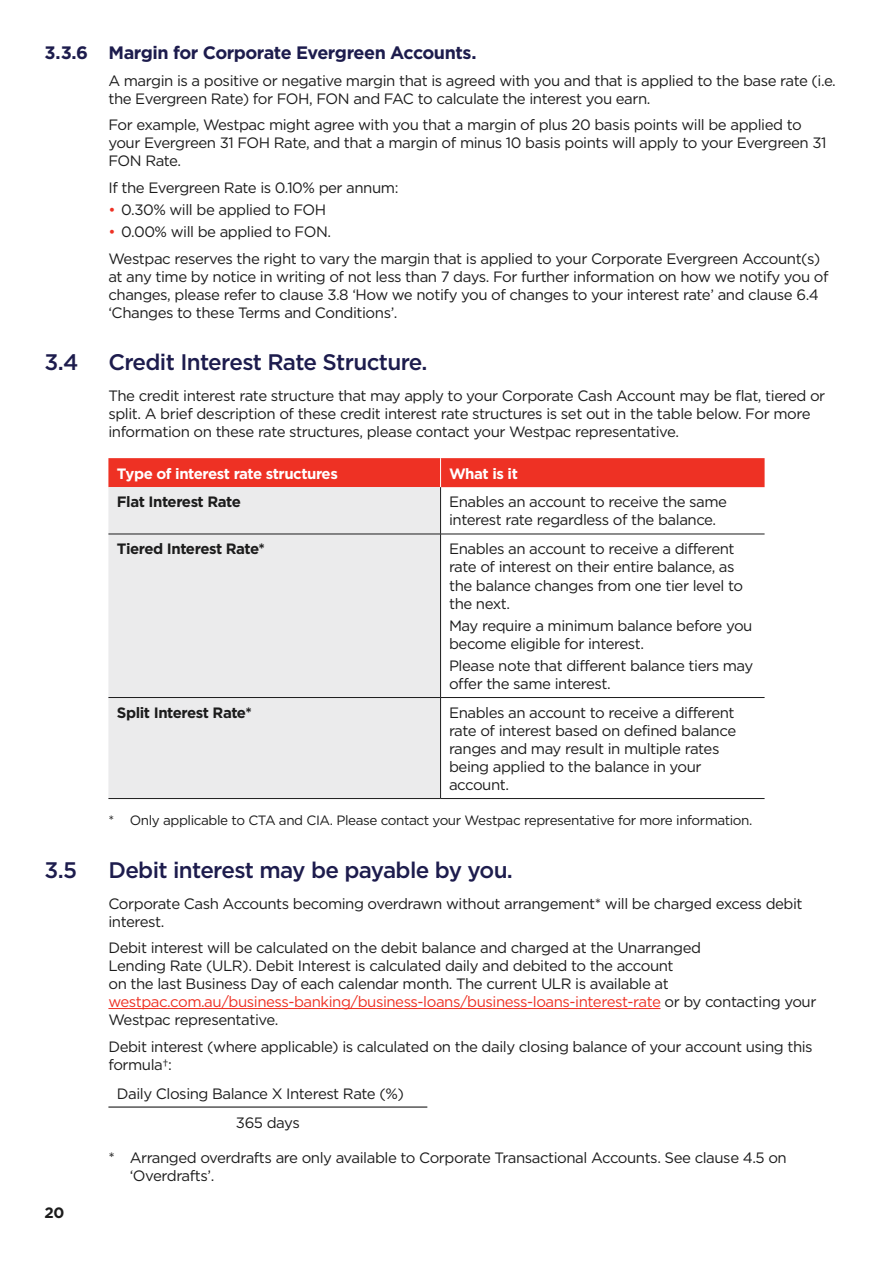
<style>
.page{position:relative;width:893px;height:1263px;background:#fff}
.page>*{position:absolute;margin:0;border:0;box-sizing:border-box;transform-origin:0 0}
.TH2_Numbered{font:500 22.5px "Gotham";letter-spacing:-.03em;color:#1d1c4d}
.TH3_Numbered{font:700 18px "Gotham";letter-spacing:-.03em;color:#1d1c4d}
.Body_Indent1{font:15px/18px "Gotham";letter-spacing:-.03em;color:#1c1c1c}
.Table_Body{font:15px/18px "Gotham";letter-spacing:-.03em;color:#1c1c1c}
.Table_Bold{font:700 15px "Gotham";letter-spacing:-.03em;color:#1c1c1c}
.Body{font:15px "Gotham";letter-spacing:-.03em;color:#1c1c1c}
.Table_Head_White{font:700 15px "Gotham";letter-spacing:-.03em;color:#fff}
.Body_indent1_Before_Bullets{font:15px "Gotham";letter-spacing:-.03em;color:#1c1c1c}
.Asterisk{font:13.5px "Gotham";letter-spacing:-.03em;color:#1c1c1c}
.s1{color:#ee3124}
</style>
<div class="page">
<hr style="left:108px;top:1008px;width:552px;height:1px;background:#ee3124">
<div style="left:108px;top:487px;width:332px;height:311px;background:#ebebec"></div>
<hr style="left:108px;top:534px;width:333px;height:1px;background:#1c1c1c">
<hr style="left:441px;top:534px;width:324px;height:1px;background:#1c1c1c">
<hr style="left:108px;top:697px;width:333px;height:1px;background:#1c1c1c">
<hr style="left:441px;top:697px;width:324px;height:1px;background:#1c1c1c">
<div style="left:108px;top:458px;width:657px;height:29px;background:#ee3124"></div>
<hr style="left:108px;top:798px;width:333px;height:1px;background:#1c1c1c">
<hr style="left:440px;top:487px;width:1px;height:47px;background:#1c1c1c">
<hr style="left:440px;top:534px;width:1px;height:163px;background:#1c1c1c">
<hr style="left:440px;top:698px;width:1px;height:100px;background:#1c1c1c">
<hr style="left:441px;top:798px;width:324px;height:1px;background:#1c1c1c">
<hr style="left:108px;top:1107px;width:319px;height:1px;background:#000">
<h4 class="TH3_Numbered" style="left:45px;top:41px;width:433px">3.3.6 Margin for Corporate Evergreen Accounts.</h4>
<p class="Body_Indent1" style="left:108px;top:71px;width:729px">A margin is a positive or negative margin that is agreed with you and that is applied to the base rate (i.e. the Evergreen Rate) for FOH, FON and FAC to calculate the interest you earn.</p>
<p class="Body_Indent1" style="left:108px;top:115px;width:720px">For example, Westpac might agree with you that a margin of plus 20 basis points will be applied to your Evergreen 31 FOH Rate, and that a margin of minus 10 basis points will apply to your Evergreen 31<br>FON Rate.</p>
<p class="Body_indent1_Before_Bullets" style="left:108px;top:178px;width:292px">If the Evergreen Rate is 0.10% per annum:</p>
<p class="Body_Indent1" style="left:108px;top:200px;width:219px"><span class="s1">•</span> 0.30% will be applied to FOH</p>
<p class="Body_Indent1" style="left:108px;top:222px;width:224px"><span class="s1">•</span> 0.00% will be applied to FON.</p>
<p class="Body_Indent1" style="left:108px;top:249px;width:722px">Westpac reserves the right to vary the margin that is applied to your Corporate Evergreen Account(s) at any time by notice in writing of not less than 7 days. For further information on how we notify you of changes, please refer to clause 3.8 ‘How we notify you of changes to your interest rate’ and clause 6.4 ‘Changes to these Terms and Conditions’.</p>
<h3 class="TH2_Numbered" style="left:45px;top:347px;width:35px">3.4</h3>
<h3 class="TH2_Numbered" style="left:108px;top:347px;width:321px">Credit Interest Rate Structure.</h3>
<p class="Body_Indent1" style="left:108px;top:386px;width:718px">The credit interest rate structure that may apply to your Corporate Cash Account may be flat, tiered or split. A brief description of these credit interest rate structures is set out in the table below. For more information on these rate structures, please contact your Westpac representative.</p>
<p class="Table_Head_White" style="left:117px;top:463px;width:222px">Type of interest rate structures</p>
<p class="Table_Head_White" style="left:449px;top:463px;width:70px">What is it</p>
<p class="Table_Bold" style="left:117px;top:492px;width:126px">Flat Interest Rate</p>
<p class="Table_Body" style="left:449px;top:493px;width:280px">Enables an account to receive the same interest rate regardless of the balance.</p>
<p class="Table_Bold" style="left:117px;top:539px;width:150px">Tiered Interest Rate*</p>
<p class="Table_Body" style="left:449px;top:540px;width:296px">Enables an account to receive a different rate of interest on their entire balance, as the balance changes from one tier level to the next.</p>
<p class="Table_Body" style="left:449px;top:616px;width:305px">May require a minimum balance before you become eligible for interest.</p>
<p class="Table_Body" style="left:449px;top:656px;width:306px">Please note that different balance tiers may offer the same interest.</p>
<p class="Table_Bold" style="left:117px;top:703px;width:136px">Split Interest Rate*</p>
<p class="Table_Body" style="left:449px;top:703px;width:289px">Enables an account to receive a different rate of interest based on defined balance ranges and may result in multiple rates being applied to the balance in your account.</p>
<p class="Asterisk" style="left:108px;top:812px;width:646px">* Only applicable to CTA and CIA. Please contact your Westpac representative for more information.</p>
<h3 class="TH2_Numbered" style="left:45px;top:855px;width:34px">3.5</h3>
<h3 class="TH2_Numbered" style="left:108px;top:855px;width:406px">Debit interest may be payable by you.</h3>
<p class="Body_Indent1" style="left:108px;top:894px;width:696px">Corporate Cash Accounts becoming overdrawn without arrangement* will be charged excess debit interest.</p>
<p class="Body_Indent1" style="left:108px;top:938px;width:710px">Debit interest will be calculated on the debit balance and charged at the Unarranged<br>Lending Rate (ULR). Debit Interest is calculated daily and debited to the account<br>on the last Business Day of each calendar month. The current ULR is available at <span class="s1">westpac.com.au/business-banking/business-loans/business-loans-interest-rate</span> or by contacting your Westpac representative.</p>
<p class="Body_Indent1" style="left:108px;top:1037px;width:706px">Debit interest (where applicable) is calculated on the daily closing balance of your account using this formula†:</p>
<p class="Body" style="left:117px;top:1084px;width:289px">Daily Closing Balance X Interest Rate (%)</p>
<p class="Body" style="left:236px;top:1113px;width:65px">365 days</p>
<p class="Body_Indent1" style="left:130px;top:1148px;width:659px;text-indent:-21px">* Arranged overdrafts are only available to Corporate Transactional Accounts. See clause 4.5 on ‘Overdrafts’.</p>
<p class="Table_Bold" style="left:45px;top:1203px;width:21px">20</p>
</div>
